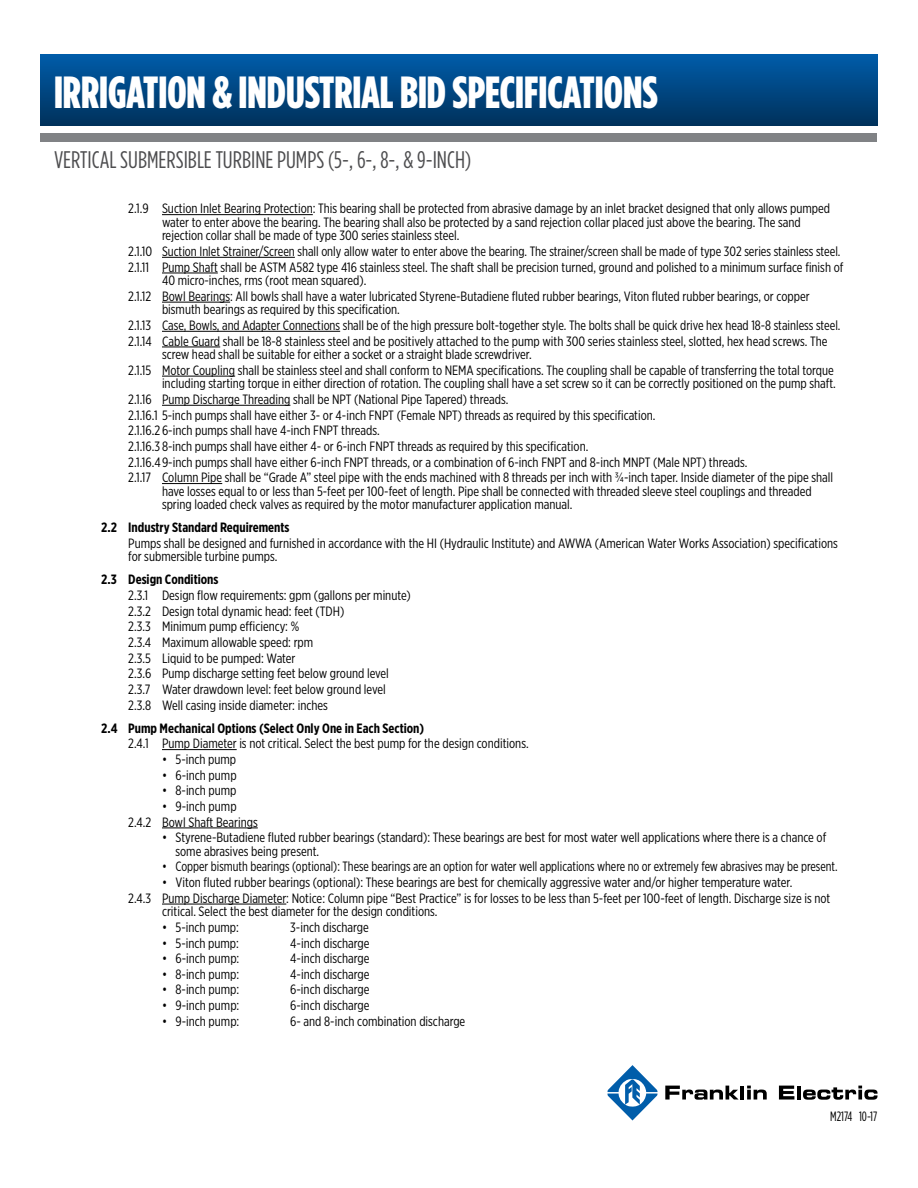
<style>
.page{position:relative;width:918px;height:1188px;background:#fff}
.page>*{position:absolute;margin:0;border:0;box-sizing:border-box;transform-origin:0 0}
.t1{font:900 45px "Gotham Condensed";color:#fff;scale:.95 1}
.t2{font:24px "Gotham Condensed";color:#4d4d4f}
.t3{font:13.5px/15.6px "Gotham X Narrow";color:#000}
.t4{font:13.5px "Gotham X Narrow";color:#000;scale:.95 1}
.t5{font:700 13.5px "Gotham X Narrow";color:#000}
.t6{font:13.5px "Gotham Condensed";color:#000}
</style>
<div class="page">
<img style="left:40px;top:54px;width:838px;height:71px">
<div style="left:40px;top:133px;width:838px;height:8px;background:#808285"></div>
<hr style="left:162px;top:214px;width:151px;height:1px;background:#000">
<hr style="left:162px;top:257px;width:133px;height:1px;background:#000">
<hr style="left:162px;top:273px;width:56px;height:1px;background:#000">
<hr style="left:162px;top:302px;width:68px;height:1px;background:#000">
<hr style="left:162px;top:331px;width:178px;height:1px;background:#000">
<hr style="left:162px;top:347px;width:58px;height:1px;background:#000">
<hr style="left:162px;top:376px;width:73px;height:1px;background:#000">
<hr style="left:162px;top:405px;width:128px;height:1px;background:#000">
<hr style="left:162px;top:483px;width:60px;height:1px;background:#000">
<hr style="left:162px;top:749px;width:75px;height:1px;background:#000">
<hr style="left:162px;top:828px;width:96px;height:1px;background:#000">
<hr style="left:162px;top:904px;width:124px;height:1px;background:#000">
<svg style="left:665px;top:1086px;width:74px;height:14px"></svg>
<hr style="left:740px;top:1086px;width:4px;height:14px;background:#000">
<svg style="left:747px;top:1086px;width:20px;height:14px"></svg>
<svg style="left:779px;top:1086px;width:15px;height:14px"></svg>
<hr style="left:797px;top:1086px;width:4px;height:14px;background:#000">
<svg style="left:803px;top:1086px;width:75px;height:14px"></svg>
<svg style="left:608px;top:1065px;width:50px;height:55px"></svg>
<h1 class="t1" style="left:54px;top:65px;width:637px">IRRIGATION &amp; INDUSTRIAL BID SPECIFICATIONS</h1>
<h2 class="t2" style="left:54px;top:146px;width:419px">VERTICAL SUBMERSIBLE TURBINE PUMPS (5-, 6-, 8-, &amp; 9-INCH)</h2>
<p class="t3" style="left:162px;top:202px;width:670px;line-height:13.5px;text-indent:-34px">2.1.9 Suction Inlet Bearing Protection: This bearing shall be protected from abrasive damage by an inlet bracket designed that only allows pumped water to enter above the bearing. The bearing shall also be protected by a sand rejection collar placed just above the bearing. The sand rejection collar shall be made of type 300 series stainless steel.</p>
<p class="t3" style="left:128px;top:243px;width:717px">2.1.10 Suction Inlet Strainer/Screen shall only allow water to enter above the bearing. The strainer/screen shall be made of type 302 series stainless steel.<br>2.1.11 Pump Shaft shall be ASTM A582 type 416 stainless steel. The shaft shall be precision turned, ground and polished to a minimum surface finish of</p>
<p class="t3" style="left:128px;top:272px;width:683px;text-indent:34px">40 micro-inches, rms (root mean squared).<br>2.1.12 Bowl Bearings: All bowls shall have a water lubricated Styrene-Butadiene fluted rubber bearings, Viton fluted rubber bearings, or copper</p>
<p class="t3" style="left:128px;top:302px;width:714px;text-indent:34px">bismuth bearings as required by this specification.<br>2.1.13 Case, Bowls, and Adapter Connections shall be of the high pressure bolt-together style. The bolts shall be quick drive hex head 18-8 stainless steel.<br>2.1.14 Cable Guard shall be 18-8 stainless steel and be positively attached to the pump with 300 series stainless steel, slotted, hex head screws. The</p>
<p class="t3" style="left:128px;top:346px;width:707px;text-indent:34px">screw head shall be suitable for either a socket or a straight blade screwdriver.<br>2.1.15 Motor Coupling shall be stainless steel and shall conform to NEMA specifications. The coupling shall be capable of transferring the total torque</p>
<p class="t3" style="left:128px;top:376px;width:709px;text-indent:34px">including starting torque in either direction of rotation. The coupling shall have a set screw so it can be correctly positioned on the pump shaft.<br>2.1.16 Pump Discharge Threading shall be NPT (National Pipe Tapered) threads.<br>2.1.16.1 5-inch pumps shall have either 3- or 4-inch FNPT (Female NPT) threads as required by this specification.<br>2.1.16.2 6-inch pumps shall have 4-inch FNPT threads.<br>2.1.16.3 8-inch pumps shall have either 4- or 6-inch FNPT threads as required by this specification.<br>2.1.16.49-inch pumps shall have either 6-inch FNPT threads, or a combination of 6-inch FNPT and 8-inch MNPT (Male NPT) threads.<br>2.1.17 Column Pipe shall be “Grade A” steel pipe with the ends machined with 8 threads per inch with ¾-inch taper. Inside diameter of the pipe shall</p>
<p class="t3" style="left:162px;top:484px;width:651px;line-height:13.5px">have losses equal to or less than 5-feet per 100-feet of length. Pipe shall be connected with threaded sleeve steel couplings and threaded spring loaded check valves as required by the motor manufacturer application manual.</p>
<p class="t5" style="left:101px;top:519px;width:190px">2.2 Industry Standard Requirements</p>
<p class="t3" style="left:128px;top:536px;width:711px;line-height:13.5px">Pumps shall be designed and furnished in accordance with the HI (Hydraulic Institute) and AWWA (American Water Works Association) specifications for submersible turbine pumps.</p>
<p class="t5" style="left:101px;top:571px;width:119px">2.3 Design Conditions</p>
<p class="t3" style="left:128px;top:587px;width:284px">2.3.1 Design flow requirements: gpm (gallons per minute)<br>2.3.2 Design total dynamic head: feet (TDH)<br>2.3.3 Minimum pump efficiency: %<br>2.3.4 Maximum allowable speed: rpm<br>2.3.5 Liquid to be pumped: Water<br>2.3.6 Pump discharge setting feet below ground level 2.3.7 Water drawdown level: feet below ground level 2.3.8 Well casing inside diameter: inches</p>
<p class="t5" style="left:101px;top:720px;width:325px">2.4 Pump Mechanical Options (Select Only One in Each Section)</p>
<p class="t3" style="left:128px;top:736px;width:402px">2.4.1 Pump Diameter is not critical. Select the best pump for the design conditions.</p>
<p class="t3" style="left:162px;top:751px;width:76px">• 5-inch pump</p>
<p class="t3" style="left:162px;top:767px;width:76px">• 6-inch pump</p>
<p class="t3" style="left:162px;top:782px;width:76px">• 8-inch pump</p>
<p class="t3" style="left:128px;top:798px;width:131px;text-indent:34px">• 9-inch pump<br>2.4.2 Bowl Shaft Bearings</p>
<p class="t3" style="left:176px;top:831px;width:652px;line-height:13.5px;text-indent:-14px">• Styrene-Butadiene fluted rubber bearings (standard): These bearings are best for most water well applications where there is a chance of some abrasives being present.</p>
<p class="t4" style="left:162px;top:859px;width:713px">• Copper bismuth bearings (optional): These bearings are an option for water well applications where no or extremely few abrasives may be present.</p>
<p class="t3" style="left:128px;top:874px;width:704px;text-align:center">• Viton fluted rubber bearings (optional): These bearings are best for chemically aggressive water and/or higher temperature water.<br>2.4.3 Pump Discharge Diameter: Notice: Column pipe “Best Practice” is for losses to be less than 5-feet per 100-feet of length. Discharge size is not</p>
<p class="t3" style="left:162px;top:903px;width:277px">critical. Select the best diameter for the design conditions.</p>
<p class="t3" style="left:162px;top:919px;width:78px">• 5-inch pump:</p>
<p class="t3" style="left:290px;top:919px;width:80px">3-inch discharge</p>
<p class="t3" style="left:162px;top:935px;width:78px">• 5-inch pump:</p>
<p class="t3" style="left:290px;top:935px;width:81px">4-inch discharge</p>
<p class="t3" style="left:162px;top:950px;width:79px">• 6-inch pump:</p>
<p class="t3" style="left:290px;top:950px;width:81px">4-inch discharge</p>
<p class="t3" style="left:162px;top:966px;width:79px">• 8-inch pump:</p>
<p class="t3" style="left:290px;top:966px;width:81px">4-inch discharge</p>
<p class="t3" style="left:162px;top:982px;width:79px">• 8-inch pump:</p>
<p class="t3" style="left:290px;top:982px;width:81px">6-inch discharge</p>
<p class="t3" style="left:162px;top:997px;width:79px">• 9-inch pump:</p>
<p class="t3" style="left:290px;top:997px;width:81px">6-inch discharge</p>
<p class="t3" style="left:162px;top:1013px;width:79px">• 9-inch pump:</p>
<p class="t3" style="left:290px;top:1013px;width:177px">6- and 8-inch combination discharge</p>
<p class="t6" style="left:830px;top:1108px;width:49px">M2174 10-17</p>
</div>
